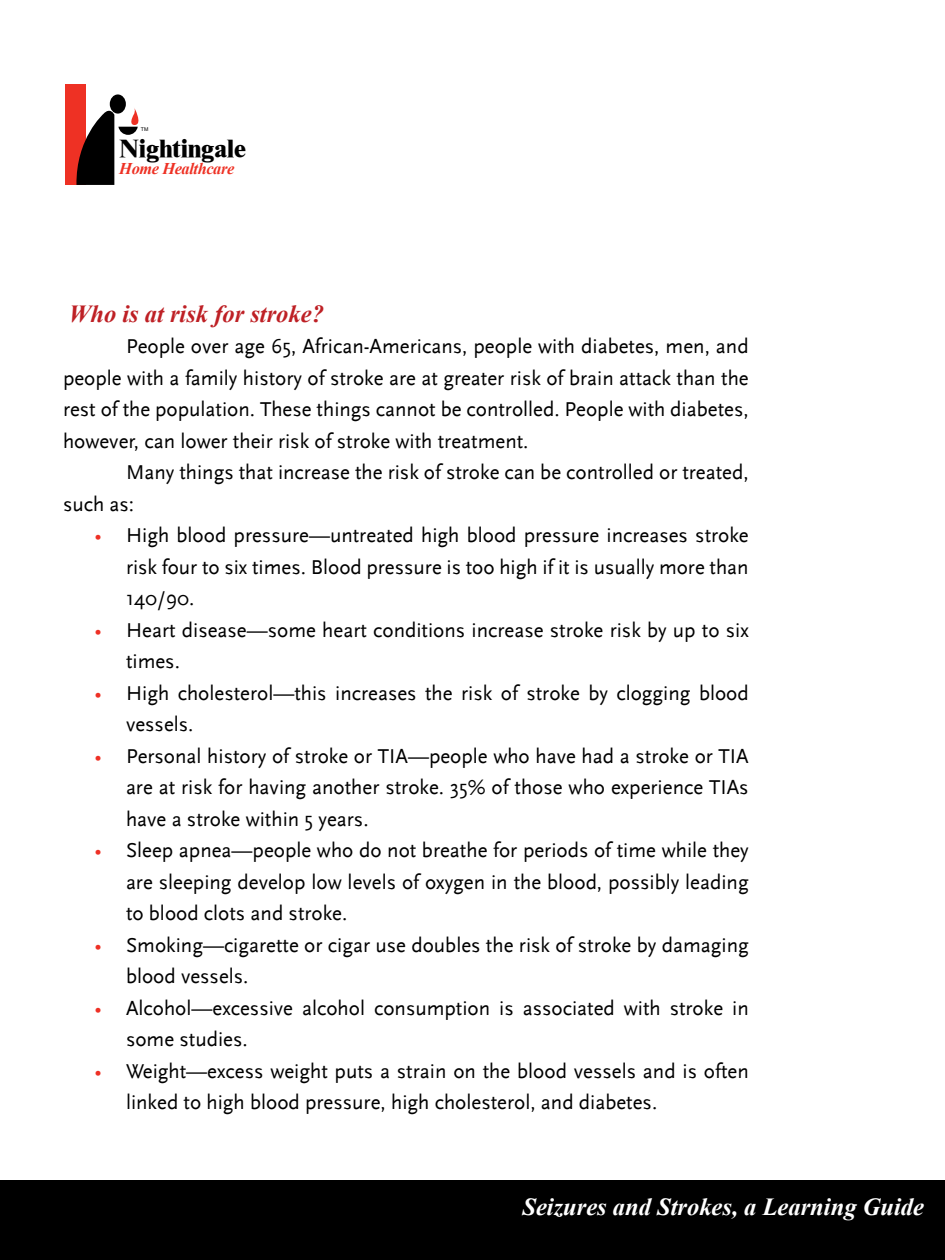
<style>
.page{position:relative;width:945px;height:1260px;background:#fff}
.page>*{position:absolute;margin:0;border:0;box-sizing:border-box;transform-origin:0 0}
.t1{font:800 25.2px "Times New Roman";letter-spacing:-.01em;color:#000}
.t2{font:italic 700 24.5px "Times New Roman";color:#fff}
.t3{font:italic 700 24.5px "Times New Roman";color:#be2025}
.t4{font:21px/31.5px "Scala Sans";color:#000}
.t5{font:italic 700 16.45px "Times New Roman";letter-spacing:-.025em;color:#ee3124}
.t6{font:5.25px "Arial";color:#000}
.s1{color:#ee3025}
</style>
<div class="page">
<div style="left:0;top:1181px;width:945px;height:79px;background:#000"></div>
<div style="left:66px;top:85px;width:20px;height:100px;background:#ee3124"></div>
<div style="left:110px;top:94px;width:16px;height:20px;background:#000;border-radius:50%"></div>
<svg style="left:76px;top:106px;width:63px;height:79px"></svg>
<p class="t6" style="left:141px;top:126px;width:9px">TM</p>
<p class="t5" style="left:119px;top:157px;width:117px">Home Healthcare</p>
<p class="t1" style="left:119px;top:133px;width:128px">Nightingale</p>
<p class="t3" style="left:69px;top:297px;width:257px">Who is at risk for stroke?</p>
<p class="t4" style="left:63px;top:331px;width:687px;text-align:justify;text-indent:63px">People over age 65, African-Americans, people with diabetes, men, and people with a family history of stroke are at greater risk of brain attack than the rest of the population. These things cannot be controlled. People with diabetes, however, can lower their risk of stroke with treatment.</p>
<p class="t4" style="left:63px;top:457px;width:687px;text-indent:63px">Many things that increase the risk of stroke can be controlled or treated, such as:</p>
<p class="t4" style="left:126px;top:520px;width:624px;text-align:justify;text-indent:-32px"><span class="s1">•</span> High blood pressure—untreated high blood pressure increases stroke risk four to six times. Blood pressure is too high if it is usually more than 140/90.</p>
<p class="t4" style="left:126px;top:615px;width:624px;text-indent:-32px"><span class="s1">•</span> Heart disease—some heart conditions increase stroke risk by up to six times.</p>
<p class="t4" style="left:126px;top:678px;width:624px;text-indent:-32px"><span class="s1">•</span> High cholesterol—this increases the risk of stroke by clogging blood vessels.</p>
<p class="t4" style="left:126px;top:741px;width:624px;text-align:justify;text-indent:-32px"><span class="s1">•</span> Personal history of stroke or TIA—people who have had a stroke or TIA are at risk for having another stroke. 35% of those who experience TIAs have a stroke within 5 years.</p>
<p class="t4" style="left:126px;top:835px;width:624px;text-align:justify;text-indent:-32px"><span class="s1">•</span> Sleep apnea—people who do not breathe for periods of time while they are sleeping develop low levels of oxygen in the blood, possibly leading to blood clots and stroke.</p>
<p class="t4" style="left:126px;top:930px;width:624px;text-indent:-32px"><span class="s1">•</span> Smoking—cigarette or cigar use doubles the risk of stroke by damaging blood vessels.</p>
<p class="t4" style="left:126px;top:993px;width:624px;text-indent:-32px"><span class="s1">•</span> Alcohol—excessive alcohol consumption is associated with stroke in some studies.</p>
<p class="t4" style="left:126px;top:1056px;width:624px;text-indent:-32px"><span class="s1">•</span> Weight—excess weight puts a strain on the blood vessels and is often linked to high blood pressure, high cholesterol, and diabetes.</p>
<p class="t2" style="left:522px;top:1190px;width:403px">Seizures and Strokes, a Learning Guide</p>
</div>
